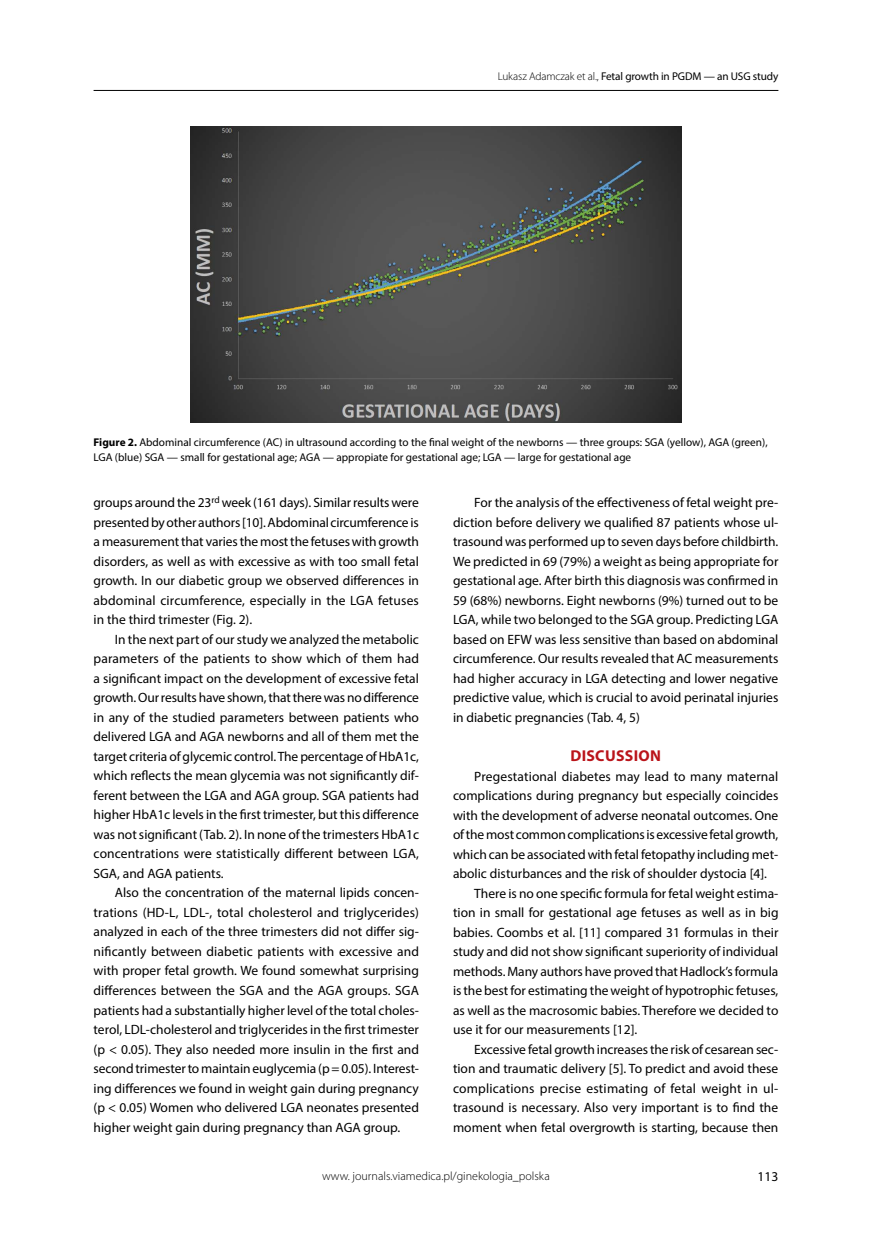
<style>
.page{position:relative;width:872px;height:1234px;background:#fff}
.page>*{position:absolute;margin:0;border:0;box-sizing:border-box;transform-origin:0 0}
.t1{font:700 15.75px "Myriad Pro";letter-spacing:.02em;color:#ba141a}
.t2{font:13.5px/19.5px "Myriad Pro";color:#000;text-align:justify}
.t3{font:300 12px "Myriad Pro";color:#000}
.t4{font:11.25px/14.2px "Myriad Pro";color:#000}
.s1{font-weight:300}
.s2{font-weight:700}
</style>
<div class="page">
<hr style="left:94px;top:90px;width:684px;height:1px;background:#000">
<img style="left:191px;top:126px;width:490px;height:296px">
<p class="t4" style="left:498px;top:69px;width:282px"><span class="s1">Lukasz Adamczak et al.,</span> Fetal growth in PGDM — an USG study</p>
<p class="t4" style="left:94px;top:435px;width:675px"><span class="s2">Figure 2.</span> Abdominal circumference (AC) in ultrasound according to the final weight of the newborns — three groups: SGA (yellow), AGA (green),<br>LGA (blue) SGA — small for gestational age; AGA — appropiate for gestational age; LGA — large for gestational age</p>
<p class="t2" style="left:94px;top:492px;width:327px">groups around the 23<sup>rd</sup> week (161 days). Similar results were presented by other authors [10]. Abdominal circumference is a measurement that varies the most the fetuses with growth disorders, as well as with excessive as with too small fetal growth. In our diabetic group we observed differences in abdominal circumference, especially in the LGA fetuses in the third trimester (Fig. 2).</p>
<p class="t2" style="left:94px;top:629px;width:327px;text-indent:21px">In the next part of our study we analyzed the metabolic parameters of the patients to show which of them had a significant impact on the development of excessive fetal growth. Our results have shown, that there was no difference in any of the studied parameters between patients who delivered LGA and AGA newborns and all of them met the target criteria of glycemic control. The percentage of HbA1c, which reflects the mean glycemia was not significantly dif&shy;ferent between the LGA and AGA group. SGA patients had higher HbA1c levels in the first trimester, but this difference was not significant (Tab. 2). In none of the trimesters HbA1c concentrations were statistically different between LGA, SGA, and AGA patients.</p>
<p class="t2" style="left:94px;top:882px;width:327px;text-indent:21px">Also the concentration of the maternal lipids concen&shy;trations (HD-L, LDL-, total cholesterol and triglycerides) analyzed in each of the three trimesters did not differ sig&shy;nificantly between diabetic patients with excessive and with proper fetal growth. We found somewhat surprising differences between the SGA and the AGA groups. SGA patients had a substantially higher level of the total choles&shy;terol, LDL-cholesterol and triglycerides in the first trimester (p &lt; 0.05). They also needed more insulin in the first and second trimester to maintain euglycemia (p = 0.05). Interest&shy;ing differences we found in weight gain during pregnancy (p &lt; 0.05) Women who delivered LGA neonates presented higher weight gain during pregnancy than AGA group.</p>
<p class="t2" style="left:453px;top:492px;width:327px;text-indent:21px">For the analysis of the effectiveness of fetal weight pre&shy;diction before delivery we qualified 87 patients whose ul&shy;trasound was performed up to seven days before childbirth.<br>We predicted in 69 (79%) a weight as being appropriate for gestational age. After birth this diagnosis was confirmed in 59 (68%) newborns. Eight newborns (9%) turned out to be LGA, while two belonged to the SGA group. Predicting LGA based on EFW was less sensitive than based on abdominal circumference. Our results revealed that AC measurements had higher accuracy in LGA detecting and lower negative predictive value, which is crucial to avoid perinatal injuries in diabetic pregnancies (Tab. 4, 5)</p>
<p class="t1" style="left:570px;top:745px;width:92px">DISCUSSION</p>
<p class="t2" style="left:474px;top:765px;width:306px">Pregestational diabetes may lead to many maternal</p>
<p class="t2" style="left:453px;top:785px;width:327px">complications during pregnancy but especially coincides</p>
<p class="t2" style="left:453px;top:804px;width:327px">with the development of adverse neonatal outcomes. One</p>
<p class="t2" style="left:453px;top:824px;width:327px">of the most common complications is excessive fetal growth,</p>
<p class="t2" style="left:453px;top:843px;width:327px">which can be associated with fetal fetopathy including met-</p>
<p class="t2" style="left:453px;top:863px;width:315px">abolic disturbances and the risk of shoulder dystocia [4].</p>
<p class="t2" style="left:474px;top:882px;width:306px">There is no one specific formula for fetal weight estima-</p>
<p class="t2" style="left:453px;top:902px;width:327px">tion in small for gestational age fetuses as well as in big</p>
<p class="t2" style="left:453px;top:921px;width:327px">babies. Coombs et al. [11] compared 31 formulas in their</p>
<p class="t2" style="left:453px;top:941px;width:327px">study and did not show significant superiority of individual</p>
<p class="t2" style="left:453px;top:960px;width:327px">methods. Many authors have proved that Hadlock’s formula</p>
<p class="t2" style="left:453px;top:980px;width:327px">is the best for estimating the weight of hypotrophic fetuses,</p>
<p class="t2" style="left:453px;top:999px;width:327px">as well as the macrosomic babies. Therefore we decided to</p>
<p class="t2" style="left:453px;top:1019px;width:186px">use it for our measurements [12].</p>
<p class="t2" style="left:474px;top:1038px;width:306px">Excessive fetal growth increases the risk of cesarean sec-</p>
<p class="t2" style="left:453px;top:1058px;width:327px">tion and traumatic delivery [5]. To predict and avoid these</p>
<p class="t2" style="left:453px;top:1077px;width:327px">complications precise estimating of fetal weight in ul-</p>
<p class="t2" style="left:453px;top:1097px;width:327px">trasound is necessary. Also very important is to find the</p>
<p class="t2" style="left:453px;top:1116px;width:327px">moment when fetal overgrowth is starting, because then</p>
<p class="t3" style="left:322px;top:1169px;width:229px">www. journals.viamedica.pl/ginekologia_polska</p>
<p class="t2" style="left:757px;top:1166px;width:22px">113</p>
</div>
